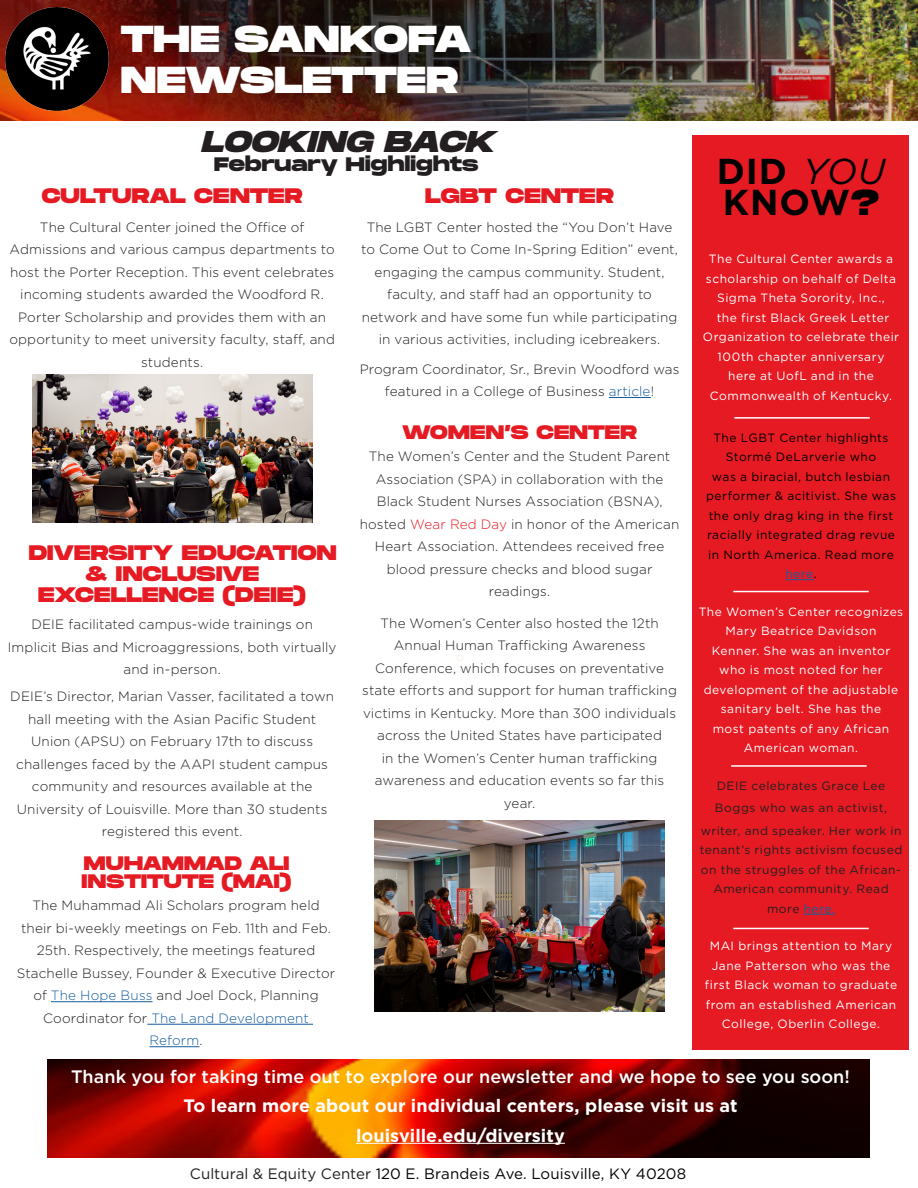
<style>
.page{position:relative;width:918px;height:1188px;background:#fff}
.page>*{position:absolute;margin:0;border:0;box-sizing:border-box;transform-origin:0 0}
.t1{font:800 37.5px "Monument Extended";letter-spacing:-.005em;color:#fff}
.quick-FACTS{font:700 36px/31.5px "Gotham";letter-spacing:.025em;color:#000}
.t2{font:italic 800 30px "Monument Extended";color:#231f20}
.Body-facts{font:800 21px "Monument Extended";letter-spacing:.005em;color:#e51a23}
.t3{font:800 19.5px/18px "Monument Extended";letter-spacing:-.005em;color:#e51a23}
.Body-facts-2{font:800 19.5px "Monument Extended";letter-spacing:.01em;color:#231f20}
.Body-facts-3{font:700 18px "Gotham";letter-spacing:.005em;color:#fff}
.Body-facts-4{font:500 18px "Gotham";color:#fff}
.contact_info{font:15px "Gotham";letter-spacing:.005em;color:#010203}
.Body-facts-5{font:300 13.5px/22.5px "Gotham";letter-spacing:.01em;color:#231f20;text-align:center}
.quick-FACTS-2{font:12px/19.5px "Gotham";letter-spacing:.04em;color:#fff;text-align:center}
.quick-FACTS-3{font:12px/19.5px "Gotham";letter-spacing:.04em;color:#000;text-align:center}
.quick-FACTS-4{font:12px/19.5px "Gotham";letter-spacing:.04em;color:#231f20;text-align:center}
.s1{color:#175d9e}
.s2{color:#e51a23}
.s3{font-weight:400;font-style:italic}
.s4{font-family:"Monument Extended";font-weight:800}
.s5{color:#231f20}
</style>
<div class="page">
<div style="left:692px;top:135px;width:216px;height:915px;background:#e51a23"></div>
<img style="left:374px;top:820px;width:291px;height:191px">
<svg style="left:785px;top:579px;width:29px;height:1px"></svg>
<hr style="left:804px;top:914px;width:31px;height:1px;background:#175d9e">
<hr style="left:51px;top:1001px;width:102px;height:1px;background:#175d9e">
<hr style="left:147px;top:1024px;width:166px;height:1px;background:#175d9e">
<hr style="left:149px;top:1046px;width:51px;height:1px;background:#175d9e">
<img style="left:0;top:0;width:918px;height:120px">
<img style="left:47px;top:1059px;width:823px;height:99px">
<hr style="left:356px;top:1143px;width:209px;height:1px;background:#fff">
<img style="left:5px;top:8px;width:104px;height:103px">
<svg style="left:456px;top:654px;width:7px;height:7px"></svg>
<hr style="left:609px;top:397px;width:42px;height:1px;background:#175d9e">
<img style="left:32px;top:375px;width:280px;height:147px">
<hr style="left:733px;top:591px;width:136px;height:1px;background:#fff">
<hr style="left:734px;top:417px;width:136px;height:2px;background:#fff">
<hr style="left:731px;top:765px;width:136px;height:2px;background:#fff">
<hr style="left:733px;top:928px;width:136px;height:1px;background:#fff">
<h1 class="t1" style="left:121px;top:11px;width:352px">THE SANKOFA</h1>
<h1 class="t1" style="left:121px;top:53px;width:339px">NEWSLETTER</h1>
<h1 class="t2" style="left:200px;top:120px;width:306px">LOOKING BACK</h1>
<p class="Body-facts-2" style="left:214px;top:150px;width:266px">February Highlights</p>
<h2 class="Body-facts" style="left:42px;top:180px;width:262px">CULTURAL CENTER</h2>
<p class="Body-facts-5" style="left:9px;top:216px;width:327px">The Cultural Center joined the Office of Admissions and various campus departments to host the Porter Reception. This event celebrates incoming students awarded the Woodford R.<br>Porter Scholarship and provides them with an opportunity to meet university faculty, staff, and students.</p>
<h2 class="Body-facts" style="left:29px;top:538px;width:310px">DIVERSITY EDUCATION</h2>
<h2 class="Body-facts" style="left:85px;top:559px;width:175px">&amp; INCLUSIVE</h2>
<h2 class="Body-facts" style="left:38px;top:580px;width:269px">EXCELLENCE (DEIE)</h2>
<h2 class="Body-facts-5" style="left:8px;top:613px;width:330px">DEIE facilitated campus-wide trainings on<br>Implicit Bias and Microaggressions, both virtually and in-person.</h2>
<h2 class="Body-facts-5" style="left:10px;top:685px;width:325px">DEIE’s Director, Marian Vasser, facilitated a town hall meeting with the Asian Pacific Student Union (APSU) on February 17th to discuss challenges faced by the AAPI student campus community and resources available at the University of Louisville. More than 30 students registered this event.</h2>
<h2 class="t3" style="left:82px;top:854px;width:211px">MUHAMMAD ALI<br>INSTITUTE (MAI)</h2>
<h2 class="Body-facts-5" style="left:17px;top:894px;width:320px">The Muhammad Ali Scholars program held their bi-weekly meetings on Feb. 11th and Feb.<br>25th. Respectively, the meetings featured Stachelle Bussey, Founder &amp; Executive Director of <span class="s1">The Hope Buss</span> and Joel Dock, Planning Coordinator for <span class="s1">The Land Development Reform</span>.</h2>
<p class="Body-facts" style="left:425px;top:180px;width:190px">LGBT CENTER</p>
<p class="Body-facts-5" style="left:361px;top:216px;width:318px">The LGBT Center hosted the “You Don’t Have to Come Out to Come In-Spring Edition” event, engaging the campus community. Student, faculty, and staff had an opportunity to network and have some fun while participating in various activities, including icebreakers.</p>
<p class="Body-facts-5" style="left:360px;top:357px;width:321px">Program Coordinator, Sr., Brevin Woodford was featured in a College of Business <span class="s1">article</span>!</p>
<h2 class="t3" style="left:402px;top:422px;width:236px">WOMEN’S CENTER</h2>
<h2 class="Body-facts-5" style="left:360px;top:445px;width:321px">The Women’s Center and the Student Parent Association (SPA) in collaboration with the Black Student Nurses Association (BSNA), hosted <span class="s2">Wear Red Day</span> in honor of the American Heart Association. Attendees received free blood pressure checks and blood sugar readings.</h2>
<h2 class="Body-facts-5" style="left:362px;top:611px;width:316px">The Women’s Center also hosted the 12th Annual Human Trafficking Awareness Conference, which focuses on preventative state efforts and support for human trafficking victims in Kentucky. More than 300 individuals across the United States have participated<br>in the Women’s Center human trafficking awareness and education events so far this year.</h2>
<p class="quick-FACTS" style="left:717px;top:155px;width:170px">DID <span class="s3">YOU<br></span>KNOW<span class="s4">?</span></p>
<p class="quick-FACTS-2" style="left:706px;top:249px;width:192px">The Cultural Center awards a scholarship on behalf of Delta<br>Sigma Theta Sorority, Inc.,</p>
<p class="quick-FACTS-2" style="left:703px;top:308px;width:198px">the first Black Greek Letter<br>Organization to celebrate their<br>100th chapter anniversary here at UofL and in the<br>Commonwealth of Kentucky.</p>
<p class="quick-FACTS-3" style="left:706px;top:428px;width:191px">The LGBT Center highlights<br>Stormé DeLarverie who<br>was a biracial, butch lesbian performer &amp; acitivist. She was the only drag king in the first racially integrated drag revue in North America. Read more <span class="s1">here</span>.</p>
<p class="quick-FACTS-2" style="left:699px;top:602px;width:206px">The Women’s Center recognizes<br>Mary Beatrice Davidson<br>Kenner. She was an inventor who is most noted for her development of the adjustable sanitary belt. She has the<br>most patents of any African<br>American woman.</p>
<p class="quick-FACTS-4" style="left:701px;top:774px;width:202px;line-height:22.5px">DEIE celebrates Grace Lee<br>Boggs who was an activist, writer, and speaker. Her work in</p>
<p class="quick-FACTS-4" style="left:700px;top:840px;width:204px">tenant’s rights activism focused on the struggles of the African-<br>American community. Read more <span class="s1">here.</span></p>
<p class="quick-FACTS-2" style="left:705px;top:936px;width:194px">MAI brings attention to Mary<br>Jane Patterson who was the first Black woman to graduate from an established American<br>College, Oberlin College.</p>
<p class="Body-facts-4" style="left:71px;top:1065px;width:780px">Thank you for taking time out to explore our newsletter and we hope to see you soon!</p>
<p class="Body-facts-3" style="left:183px;top:1094px;width:556px">To learn more about our individual centers, please visit us at</p>
<p class="Body-facts-3" style="left:356px;top:1123px;width:210px">louisville.edu/diversity</p>
<p class="contact_info" style="left:190px;top:1164px;width:498px"><span class="s5">Cultural &amp; Equity Center</span> 120 E. Brandeis Ave. Louisville, KY 40208</p>
</div>
